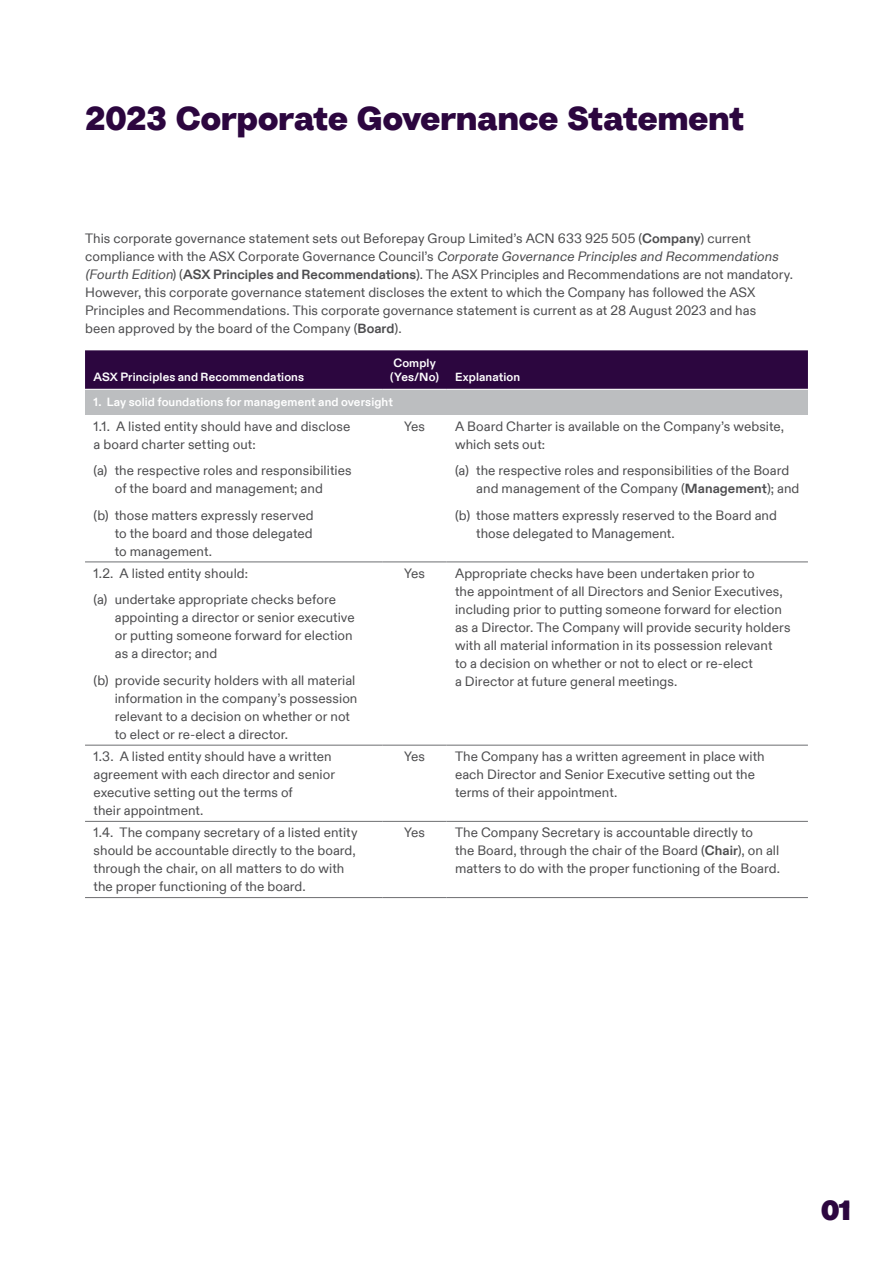
<style>
.page{position:relative;width:893px;height:1263px;background:#fff}
.page>*{position:absolute;margin:0;border:0;box-sizing:border-box;transform-origin:0 0}
.p_Head__contents{font:33px "Radial";letter-spacing:-.005em;color:#2c063f}
.t1{font:27.6px "Radial";color:#2c063f}
.b_Body{font:13.5px/18px "ABC Diatype";letter-spacing:.005em;color:#4d4d4f}
.b_Hang1{font:13.5px/18px "ABC Diatype";letter-spacing:.005em;color:#4d4d4f}
.t_Header_Left{font:700 12px "ABC Diatype";letter-spacing:.01em;color:#fff}
.t_Subheader_Left{font:700 12px "ABC Diatype";letter-spacing:.01em;color:#fff}
.s1{font-weight:700}
.s2{font-style:italic}
</style>
<div class="page">
<div style="left:85px;top:350px;width:723px;height:39px;background:#2c063f"></div>
<div style="left:85px;top:389px;width:723px;height:26px;background:#bcbec0"></div>
<hr style="left:85px;top:562px;width:298px;height:1px;background:#6d6e71">
<hr style="left:383px;top:562px;width:63px;height:1px;background:#6d6e71">
<hr style="left:446px;top:562px;width:362px;height:1px;background:#6d6e71">
<hr style="left:85px;top:745px;width:298px;height:1px;background:#6d6e71">
<hr style="left:383px;top:745px;width:63px;height:1px;background:#6d6e71">
<hr style="left:446px;top:745px;width:362px;height:1px;background:#6d6e71">
<hr style="left:85px;top:821px;width:298px;height:1px;background:#6d6e71">
<hr style="left:383px;top:821px;width:63px;height:1px;background:#6d6e71">
<hr style="left:446px;top:821px;width:362px;height:1px;background:#6d6e71">
<hr style="left:85px;top:897px;width:298px;height:1px;background:#6d6e71">
<hr style="left:383px;top:897px;width:63px;height:1px;background:#6d6e71">
<hr style="left:446px;top:897px;width:362px;height:1px;background:#6d6e71">
<hr style="left:85px;top:389px;width:298px;height:1px;background:#fff">
<hr style="left:383px;top:389px;width:63px;height:1px;background:#fff">
<hr style="left:446px;top:389px;width:362px;height:1px;background:#fff">
<p class="p_Head__contents" style="left:85px;top:93px;width:661px">2023 Corporate Governance Statement</p>
<p class="b_Body" style="left:85px;top:229px;width:710px">This corporate governance statement sets out Beforepay Group Limited’s ACN 633 925 505 (<span class="s1">Company</span>) current<br>c o m p l i a n c e w i t h t h e ASX C o r p o ra te G ove r n a n c e C o u n c i l ’s <span class="s2">Corporate Governance Principles and Recommendations (Fourth Edition</span>) (<span class="s1">ASX Principles and Recommendations</span>). The ASX Principles and Recommendations are not mandatory.<br>However, this corporate governance statement discloses the extent to which the Company has followed the ASX Principles and Recommendations. This corporate governance statement is current as at 28 August 2023 and has<br>been approved by the board of the Company (<span class="s1">Board</span>).</p>
<p class="t_Header_Left" style="left:94px;top:367px;width:212px">ASX Principles and Recommendations</p>
<p class="t_Header_Left" style="left:393px;top:354px;width:44px">Comply</p>
<p class="t_Header_Left" style="left:390px;top:367px;width:50px">(Yes/No)</p>
<p class="t_Header_Left" style="left:455px;top:367px;width:67px">Explanation</p>
<p class="t_Subheader_Left" style="left:94px;top:393px;width:301px">1. Lay solid foundations for management and oversight</p>
<p class="b_Body" style="left:94px;top:416px;width:258px">1.1. A listed entity should have and disclose a board charter setting out:</p>
<p class="b_Hang1" style="left:94px;top:460px;width:260px;text-align:center">(a) the respective roles and responsibilities of the board and management; and</p>
<p class="b_Hang1" style="left:115px;top:505px;width:200px;text-align:justify;text-indent:-21px">(b) those matters expressly reserved to the board and those delegated to management.</p>
<p class="b_Body" style="left:404px;top:416px;width:23px">Yes</p>
<p class="b_Body" style="left:455px;top:416px;width:331px">A Board Charter is available on the Company’s website, which sets out:</p>
<p class="b_Hang1" style="left:476px;top:460px;width:325px;text-indent:-21px">(a) the respective roles and responsibilities of the Board and management of the Company (<span class="s1">Management</span>); and</p>
<p class="b_Hang1" style="left:476px;top:505px;width:302px;text-indent:-21px">(b) those matters expressly reserved to the Board and those delegated to Management.</p>
<p class="b_Body" style="left:94px;top:563px;width:156px">1.2. A listed entity should:</p>
<p class="b_Hang1" style="left:115px;top:590px;width:241px;text-indent:-21px">(a) undertake appropriate checks before appointing a director or senior executive or putting someone forward for election as a director; and</p>
<p class="b_Hang1" style="left:115px;top:670px;width:244px;text-indent:-21px">(b) provide security holders with all material information in the company’s possession relevant to a decision on whether or not to elect or re-elect a director.</p>
<p class="b_Body" style="left:404px;top:563px;width:23px">Yes</p>
<p class="b_Body" style="left:455px;top:563px;width:337px">Appropriate checks have been undertaken prior to<br>the appointment of all Directors and Senior Executives, including prior to putting someone forward for election as a Director. The Company will provide security holders with all material information in its possession relevant<br>to a decision on whether or not to elect or re-elect<br>a Director at future general meetings.</p>
<p class="b_Body" style="left:94px;top:746px;width:243px">1.3. A listed entity should have a written agreement with each director and senior executive setting out the terms of<br>their appointment.</p>
<p class="b_Body" style="left:404px;top:746px;width:23px">Yes</p>
<p class="b_Body" style="left:455px;top:746px;width:311px">The Company has a written agreement in place with each Director and Senior Executive setting out the terms of their appointment.</p>
<p class="b_Body" style="left:94px;top:823px;width:266px">1.4. The company secretary of a listed entity should be accountable directly to the board, through the chair, on all matters to do with the proper functioning of the board.</p>
<p class="b_Body" style="left:404px;top:823px;width:23px">Yes</p>
<p class="b_Body" style="left:455px;top:823px;width:326px">The Company Secretary is accountable directly to<br>the Board, through the chair of the Board (<span class="s1">Chair</span>), on all matters to do with the proper functioning of the Board.</p>
<h2 class="t1" style="left:821px;top:1189px;width:32px">01</h2>
</div>
